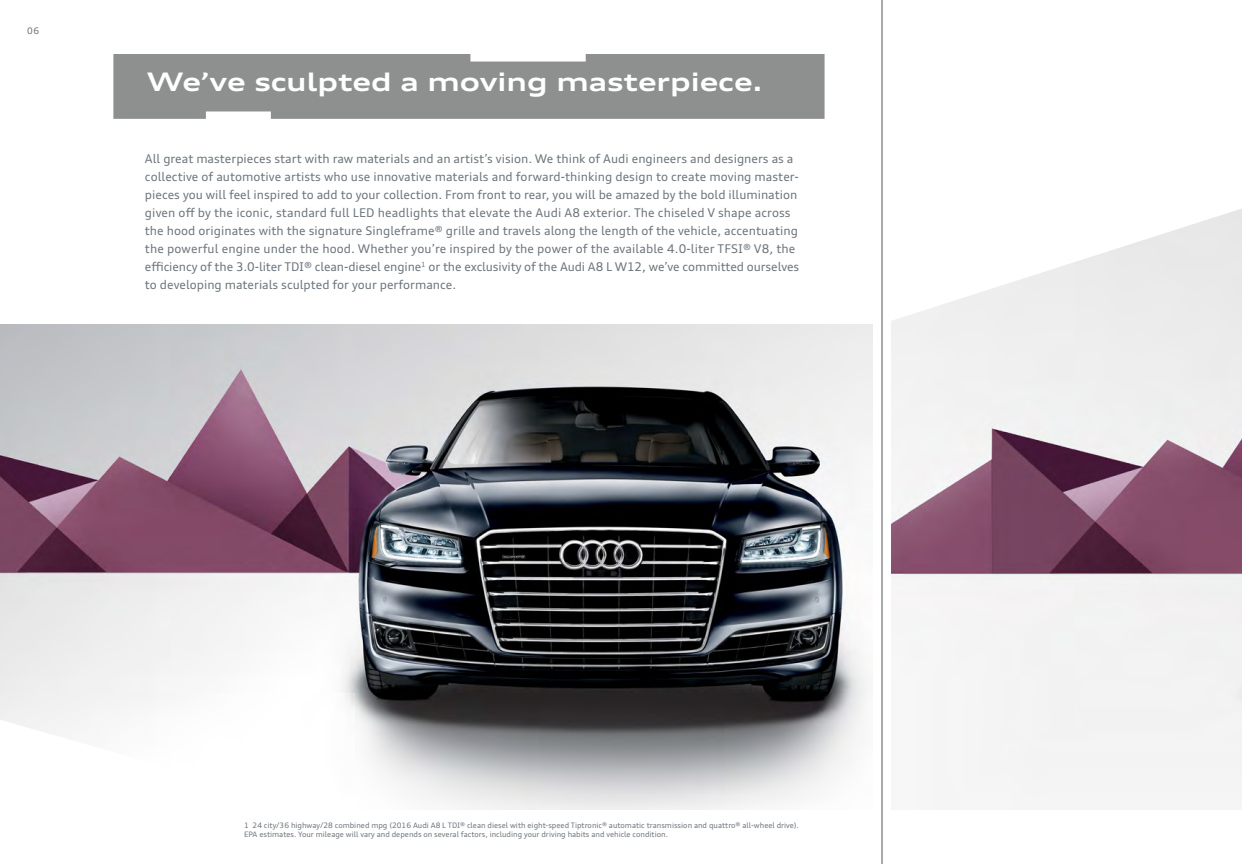
<style>
.page{position:relative;width:1242px;height:864px;background:#fff}
.page>*{position:absolute;margin:0;border:0;box-sizing:border-box;transform-origin:0 0}
.t1{font:700 expanded 25.5px "Audi Type";color:#fff}
.t2{font:12px/18px "Audi Type";letter-spacing:.005em;color:#6a737b}
.t3{font:9px "Audi Type";color:#6a737b}
.t4{font:7.5px/9px "Audi Type";color:#6a737b}
</style>
<div class="page">
<img style="left:891px;top:209px;width:351px;height:588px">
<img style="left:0;top:324px;width:873px;height:486px">
<hr style="left:881px;top:0;width:2px;height:864px;background:#8e9090">
<div style="left:113px;top:54px;width:712px;height:65px;background:#8e9090"></div>
<p class="t3" style="left:27px;top:25px;width:14px">06</p>
<h1 class="t1" style="left:147px;top:66px;width:617px">We’ve sculpted a moving masterpiece.</h1>
<p class="t2" style="left:145px;top:150px;width:656px">All great masterpieces start with raw materials and an artist’s vision. We think of Audi engineers and designers as a collective of automotive artists who use innovative materials and forward-thinking design to create moving master&shy;pieces you will feel inspired to add to your collection. From front to rear, you will be amazed by the bold illumination given off by the iconic, standard full LED headlights that elevate the Audi A8 exterior. The chiseled V shape across the hood originates with the signature Singleframe® grille and travels along the length of the vehicle, accentuating the powerful engine under the hood. Whether you’re inspired by the power of the available 4.0-liter TFSI® V8, the efficiency of the 3.0-liter TDI® clean-diesel engine<sup>1</sup> or the exclusivity of the Audi A8 L W12, we’ve committed ourselves to developing materials sculpted for your performance.</p>
<p class="t4" style="left:244px;top:821px;width:556px">1 24 city/36 highway/28 combined mpg (2016 Audi A8 L TDI® clean diesel with eight-speed Tiptronic® automatic transmission and quattro® all-wheel drive).<br>EPA estimates. Your mileage will vary and depends on several factors, including your driving habits and vehicle condition.</p>
</div>
